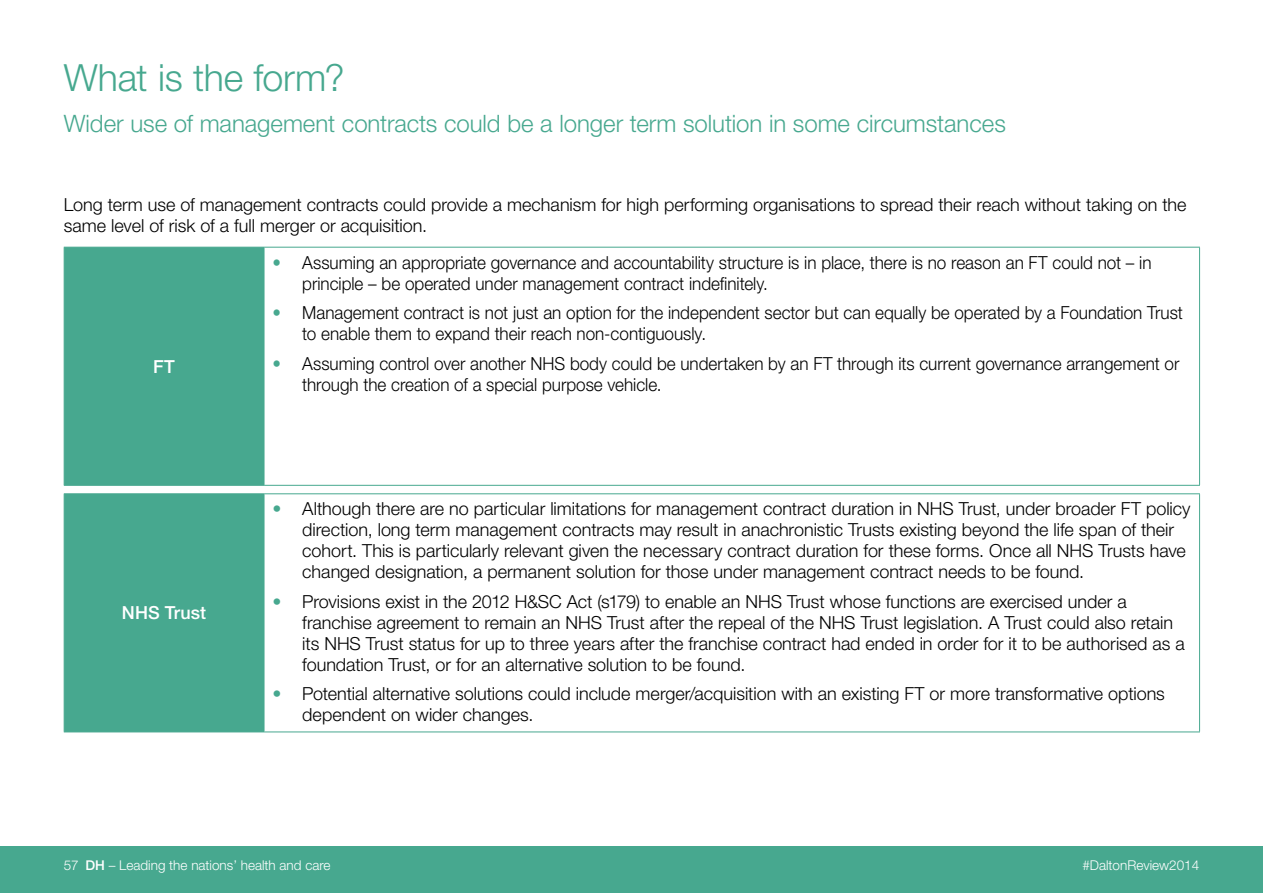
<style>
.page{position:relative;width:1263px;height:893px;background:#fff}
.page>*{position:absolute;margin:0;border:0;box-sizing:border-box;transform-origin:0 0}
.A_Chapter_heading{font:300 37.5px "Helvetica Neue LT Std";letter-spacing:-.005em;color:#47a88f}
.B_Heading{font:300 24px "Helvetica Neue LT Std";letter-spacing:-.005em;color:#47a88f}
.Body_No_Numbers{font:300 18px/21px "Helvetica Neue LT Std";color:#000}
.Body_No_Numbers-2{font:300 18px/21px "Helvetica Neue LT Std";color:#000;scale:.95 1}
.C_Heading{font:500 18px "Helvetica Neue LT Std";color:#fff}
.t1{font:300 13.5px "Helvetica Neue LT Std";color:#fff}
.s1{color:#47a88f}
.s2{font-weight:500}
</style>
<div class="page">
<div style="left:0;top:846px;width:1263px;height:47px;background:#47a88f"></div>
<div style="left:65px;top:248px;width:199px;height:484px;background:#47a88f"></div>
<hr style="left:264px;top:247px;width:936px;height:1px;background:#47a88f">
<hr style="left:1199px;top:248px;width:1px;height:237px;background:#47a88f">
<hr style="left:264px;top:485px;width:936px;height:1px;background:#47a88f">
<hr style="left:264px;top:493px;width:936px;height:1px;background:#47a88f">
<hr style="left:1199px;top:494px;width:1px;height:238px;background:#47a88f">
<hr style="left:264px;top:732px;width:936px;height:1px;background:#47a88f">
<hr style="left:64px;top:247px;width:200px;height:1px;background:#47a88f">
<hr style="left:64px;top:248px;width:1px;height:237px;background:#47a88f">
<hr style="left:264px;top:248px;width:1px;height:237px;background:#47a88f">
<hr style="left:64px;top:485px;width:200px;height:1px;background:#47a88f">
<hr style="left:64px;top:493px;width:200px;height:1px;background:#47a88f">
<hr style="left:64px;top:494px;width:1px;height:238px;background:#47a88f">
<hr style="left:264px;top:494px;width:1px;height:238px;background:#47a88f">
<hr style="left:64px;top:732px;width:200px;height:1px;background:#47a88f">
<p class="A_Chapter_heading" style="left:64px;top:54px;width:282px">What is the form?</p>
<p class="B_Heading" style="left:64px;top:109px;width:944px">Wider use of management contracts could be a longer term solution in some circumstances</p>
<p class="Body_No_Numbers" style="left:64px;top:194px;width:1124px">Long term use of management contracts could provide a mechanism for high performing organisations to spread their reach without taking on the same level of risk of a full merger or acquisition.</p>
<p class="C_Heading" style="left:153px;top:356px;width:23px">FT</p>
<p class="C_Heading" style="left:122px;top:602px;width:86px">NHS Trust</p>
<p class="Body_No_Numbers-2" style="left:302px;top:251px;width:895px;text-indent:-30px"><span class="s1">•</span> Assuming an appropriate governance and accountability structure is in place, there is no reason an FT could not – in principle – be operated under management contract indefinitely.</p>
<p class="Body_No_Numbers-2" style="left:302px;top:302px;width:928px;text-indent:-30px"><span class="s1">•</span> Management contract is not just an option for the independent sector but can equally be operated by a Foundation Trust to enable them to expand their reach non-contiguously.</p>
<p class="Body_No_Numbers-2" style="left:302px;top:352px;width:925px;text-indent:-30px"><span class="s1">•</span> Assuming control over another NHS body could be undertaken by an FT through its current governance arrangement or through the creation of a special purpose vehicle.</p>
<p class="Body_No_Numbers" style="left:302px;top:498px;width:890px;text-indent:-30px"><span class="s1">•</span> Although there are no particular limitations for management contract duration in NHS Trust, under broader FT policy direction, long term management contracts may result in anachronistic Trusts existing beyond the life span of their cohort. This is particularly relevant given the necessary contract duration for these forms. Once all NHS Trusts have changed designation, a permanent solution for those under management contract needs to be found.</p>
<p class="Body_No_Numbers" style="left:302px;top:590px;width:884px;text-indent:-30px"><span class="s1">•</span> Provisions exist in the 2012 H&amp;SC Act (s179) to enable an NHS Trust whose functions are exercised under a franchise agreement to remain an NHS Trust after the repeal of the NHS Trust legislation. A Trust could also retain its NHS Trust status for up to three years after the franchise contract had ended in order for it to be authorised as a foundation Trust, or for an alternative solution to be found.</p>
<p class="Body_No_Numbers" style="left:302px;top:683px;width:864px;text-indent:-30px"><span class="s1">•</span> Potential alternative solutions could include merger/acquisition with an existing FT or more transformative options dependent on wider changes.</p>
<p class="t1" style="left:64px;top:857px;width:268px">57 <span class="s2">DH</span> – Leading the nations’ health and care</p>
<p class="t1" style="left:1082px;top:857px;width:118px">#DaltonReview2014</p>
</div>
